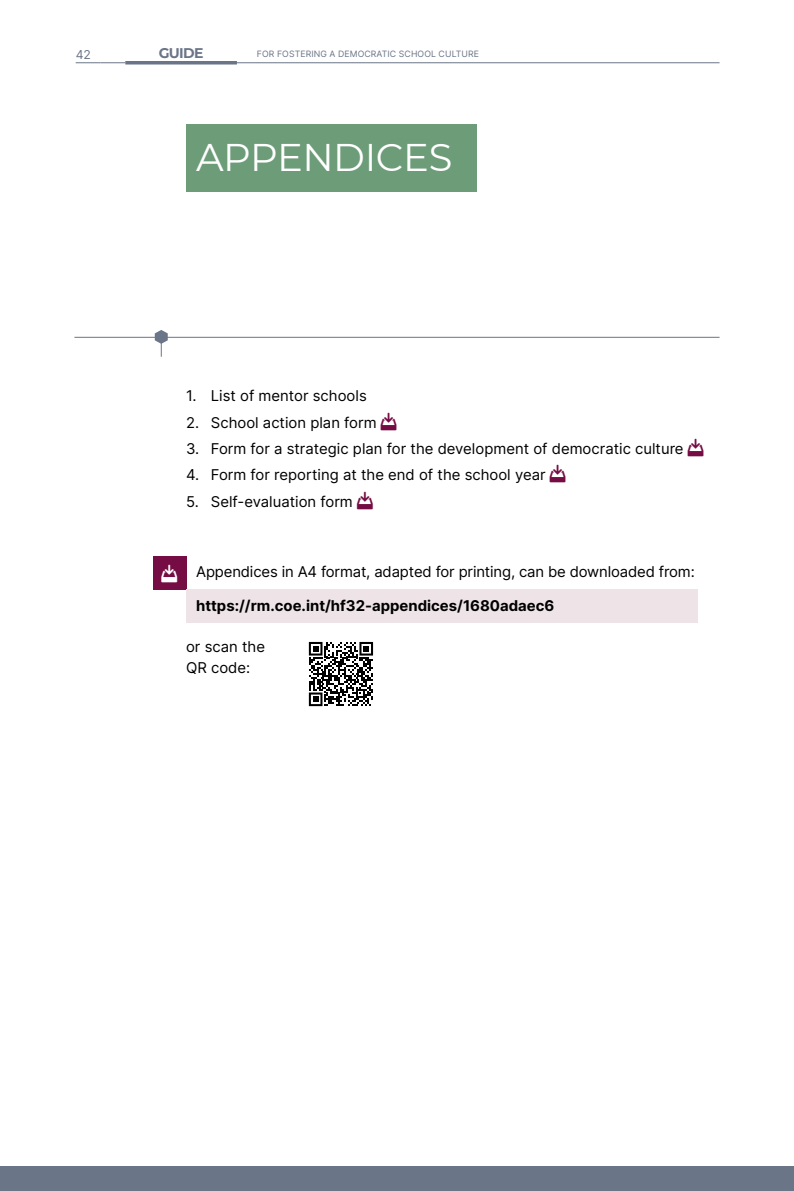
<style>
.page{position:relative;width:794px;height:1191px;background:#fff}
.page>*{position:absolute;margin:0;border:0;box-sizing:border-box;transform-origin:0 0}
.t1{font:38.5px "Montserrat";letter-spacing:-.01em;color:#fff}
.t2{font:14.88px/21px "Inter";color:#000}
.t3{font:700 14.88px "Inter";color:#000}
.t4{font:700 14px "Montserrat";letter-spacing:-.05em;color:#6b7588}
.t5{font:12.25px "Inter";color:#6b7588}
.t6{font:8.75px "Inter";letter-spacing:.01em;color:#6b7588}
</style>
<div class="page">
<div style="left:0;top:1166px;width:794px;height:25px;background:#6b7588"></div>
<hr style="left:237px;top:62px;width:482px;height:1px;background:#6b7588">
<hr style="left:125px;top:61px;width:112px;height:3px;background:#6b7588">
<svg style="left:76px;top:62px;width:49px;height:1px"></svg>
<svg style="left:155px;top:330px;width:13px;height:27px"></svg>
<hr style="left:74px;top:337px;width:645px;height:1px;background:#6b7588">
<div style="left:186px;top:124px;width:290px;height:67px;background:#6d9c79"></div>
<div style="left:153px;top:556px;width:33px;height:33px;background:#750d44"></div>
<div style="left:186px;top:589px;width:511px;height:34px;background:#eee4e7"></div>
<svg style="left:309px;top:642px;width:64px;height:64px"></svg>
<p class="t5" style="left:76px;top:46px;width:17px">42</p>
<p class="t4" style="left:159px;top:43px;width:46px">GUIDE</p>
<p class="t6" style="left:257px;top:48px;width:224px">FOR FOSTERING A DEMOCRATIC SCHOOL CULTURE</p>
<h1 class="t1" style="left:196px;top:131px;width:258px">APPENDICES</h1>
<p class="t2" style="left:186px;top:385px;width:182px">1. List of mentor schools</p>
<p class="t2" style="left:186px;top:411px;width:192px">2. School action plan form</p>
<p class="t2" style="left:186px;top:438px;width:499px">3. Form for a strategic plan for the development of democratic culture</p>
<p class="t2" style="left:186px;top:464px;width:361px">4. Form for reporting at the end of the school year</p>
<p class="t2" style="left:186px;top:490px;width:168px">5. Self-evaluation form</p>
<p class="t2" style="left:196px;top:561px;width:500px">Appendices in A4 format, adapted for printing, can be downloaded from:</p>
<p class="t3" style="left:196px;top:594px;width:360px">https://rm.coe.int/hf32-appendices/1680adaec6</p>
<p class="t2" style="left:186px;top:636px;width:80px">or scan the<br>QR code:</p>
</div>
